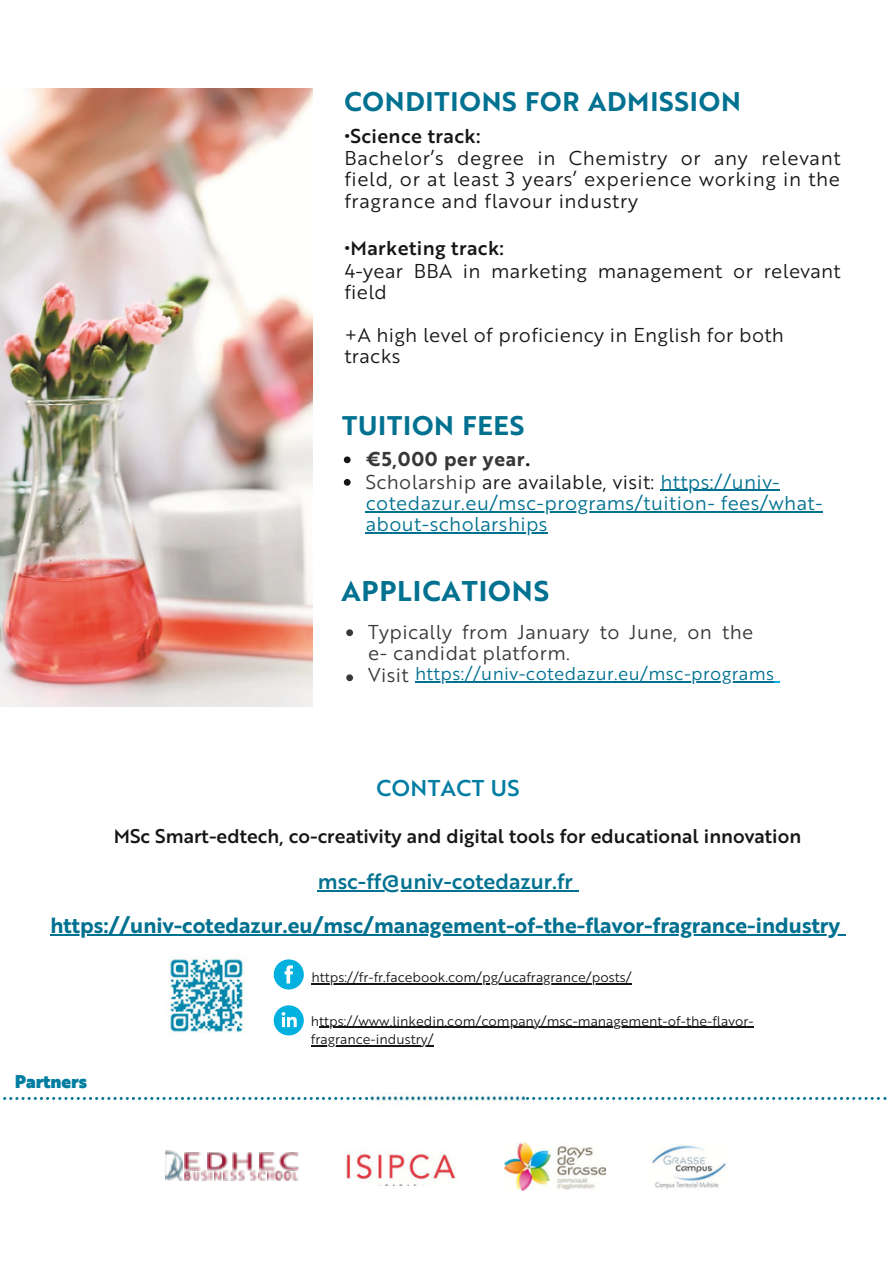
<style>
.page{position:relative;width:894px;height:1264px;background:#fff}
.page>*{position:absolute;margin:0;border:0;box-sizing:border-box;transform-origin:0 0}
.t1{font:27.75px "Brother 1816 Bold";letter-spacing:.035em;color:#007190}
.t2{font:26.25px "Brother 1816 Bold";letter-spacing:.03em;color:#007190}
.t3{font:22.2px "Brother 1816 Medium";letter-spacing:.02em;color:#007da2}
.t4{font:21.45px "Brother 1816 Bold";color:#007190}
.t5{font:21.45px "Brother 1816 Medium";color:#007190}
.t6{font:19.5px/21.5px "Brother 1816 Book";letter-spacing:.02em;color:#171615}
.t7{font:19.5px/21.5px "Brother 1816 Book";letter-spacing:.02em;color:#007190}
.t8{font:19.5px/21.5px "Brother 1816 Book";letter-spacing:.02em;color:#383837}
.t9{font:19.5px "Brother 1816 Medium";letter-spacing:.02em;color:#171615}
.t10{font:19.5px "Brother 1816 Bold";letter-spacing:.035em;color:#383837}
.t11{font:19.2px "Brother 1816 Medium";color:#171615}
.t12{font:18px "Brother 1816 Book";letter-spacing:.02em;color:#007190}
.t13{font:18px "Brother 1816 Black";color:#007da0}
.t14{font:13.5px/18px "Brother 1816 Book";letter-spacing:.005em;color:#171615}
.s1{color:#171615}
.s2{color:#383837}
.s3{font-size:19.5px;color:#383837}
</style>
<div class="page">
<img style="left:170px;top:958px;width:73px;height:74px">
<div style="left:274px;top:959px;width:30px;height:30px;background:#00b0df;border-radius:50%"></div>
<svg style="left:284px;top:965px;width:9px;height:18px"></svg>
<div style="left:273px;top:1005px;width:31px;height:30px;background:#00b0df;border-radius:50%"></div>
<svg style="left:281px;top:1012px;width:16px;height:15px"></svg>
<svg style="left:3px;top:1097px;width:365px;height:2px"></svg>
<svg style="left:524px;top:1096px;width:362px;height:3px"></svg>
<img style="left:245px;top:1152px;width:7px;height:17px">
<img style="left:260px;top:1152px;width:16px;height:17px">
<img style="left:279px;top:1152px;width:21px;height:17px">
<svg style="left:165px;top:1150px;width:80px;height:30px"></svg>
<svg style="left:251px;top:1169px;width:48px;height:11px"></svg>
<img style="left:504px;top:1142px;width:101px;height:48px">
<img style="left:346px;top:1153px;width:110px;height:32px">
<img style="left:652px;top:1144px;width:74px;height:45px">
<img style="left:0;top:88px;width:312px;height:619px">
<svg style="left:344px;top:456px;width:6px;height:7px"></svg>
<svg style="left:344px;top:479px;width:6px;height:7px"></svg>
<svg style="left:346px;top:629px;width:7px;height:7px"></svg>
<svg style="left:346px;top:674px;width:7px;height:7px"></svg>
<img style="left:370px;top:1092px;width:154px;height:10px">
<hr style="left:318px;top:890px;width:255px;height:1px;background:#007190">
<hr style="left:50px;top:934px;width:790px;height:1px;background:#007190">
<hr style="left:660px;top:489px;width:120px;height:2px;background:#007190">
<hr style="left:365px;top:511px;width:457px;height:1px;background:#007190">
<hr style="left:365px;top:532px;width:183px;height:1px;background:#007190">
<hr style="left:415px;top:681px;width:359px;height:1px;background:#007190">
<hr style="left:311px;top:982px;width:320px;height:2px;background:#171615">
<hr style="left:319px;top:1026px;width:434px;height:2px;background:#171615">
<hr style="left:311px;top:1044px;width:122px;height:2px;background:#171615">
<h2 class="t2" style="left:344px;top:83px;width:398px">CONDITIONS FOR ADMISSION</h2>
<p class="t9" style="left:344px;top:121px;width:137px">•Science track:</p>
<p class="t6" style="left:344px;top:146px;width:497px;text-align:justify">Bachelor’s degree in Chemistry or any relevant field, or at least 3 years’ experience working in the fragrance and flavour industry</p>
<p class="t9" style="left:344px;top:234px;width:161px">•Marketing track:</p>
<p class="t6" style="left:344px;top:258px;width:497px">4-year BBA in marketing management or relevant field</p>
<p class="t6" style="left:344px;top:323px;width:441px">+A high level of proficiency in English for both tracks</p>
<h2 class="t2" style="left:342px;top:406px;width:183px">TUITION FEES</h2>
<p class="t10" style="left:365px;top:445px;width:166px">€5,000 per year<span class="s1">.</span></p>
<p class="t7" style="left:365px;top:469px;width:458px"><span class="s2">Scholarship</span> <span class="s1">are available, visit:</span> https://univ&shy;cotedazur.eu/msc-programs/tuition- fees/what&shy;about-scholarships</p>
<h1 class="t1" style="left:341px;top:571px;width:209px">APPLICATIONS</h1>
<p class="t8" style="left:368px;top:620px;width:386px">Typically from January to June, on the e- candidat platform.</p>
<p class="t12" style="left:368px;top:660px;width:407px"><span class="s3">Visit</span> https://univ-cotedazur.eu/msc-programs</p>
<p class="t3" style="left:376px;top:771px;width:144px">CONTACT US</p>
<p class="t11" style="left:114px;top:821px;width:688px">MSc Smart-edtech, co-creativity and digital tools for educational innovation</p>
<p class="t5" style="left:318px;top:865px;width:256px">msc-ff@univ-cotedazur.fr</p>
<p class="t4" style="left:50px;top:909px;width:791px">https://univ-cotedazur.eu/msc/management-of-the-flavor-fragrance-industry</p>
<p class="t13" style="left:15px;top:1067px;width:74px">Partners</p>
<p class="t14" style="left:311px;top:967px;width:321px">https://fr-fr.facebook.com/pg/ucafragrance/posts/</p>
<p class="t14" style="left:311px;top:1011px;width:444px">https://www.linkedin.com/company/msc-management-of-the-flavor&shy;fragrance-industry/</p>
</div>
